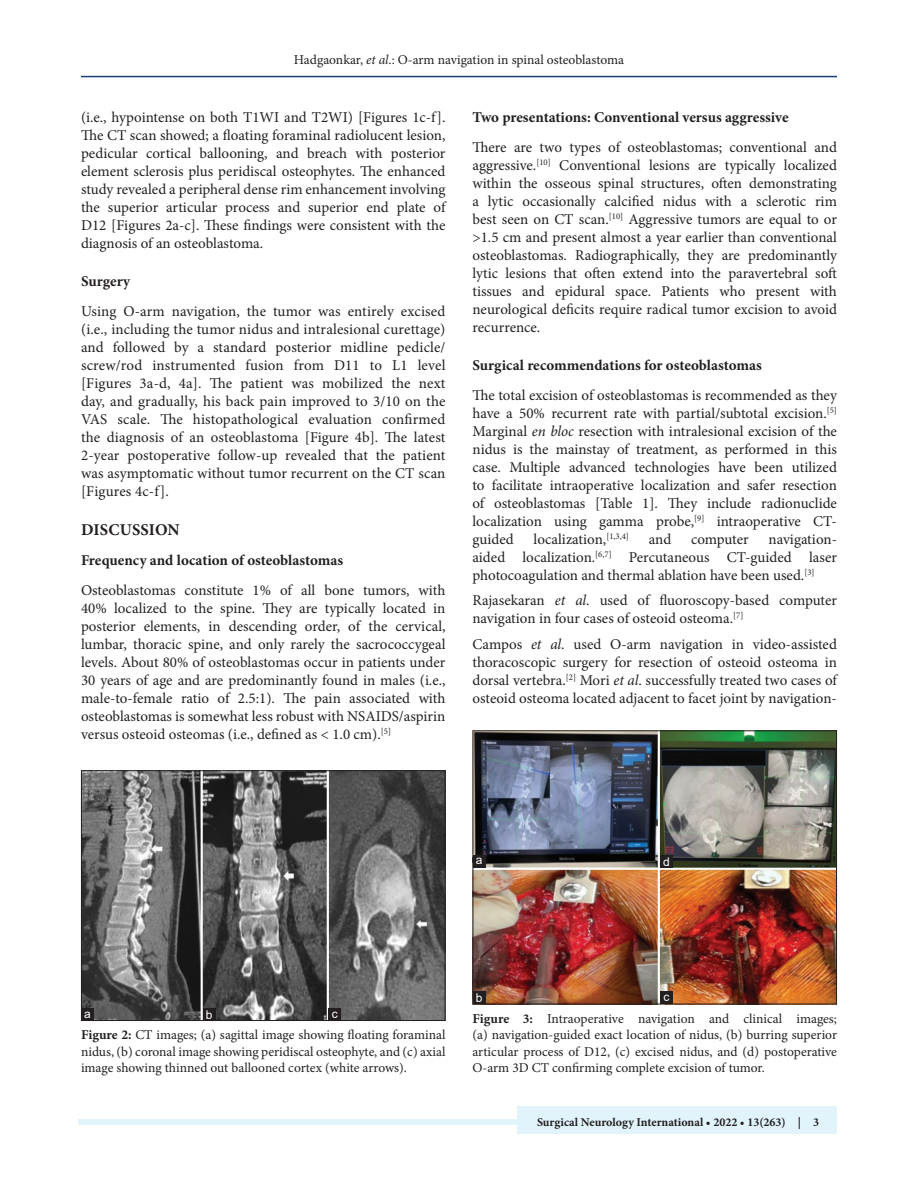
<style>
.page{position:relative;width:918px;height:1188px;background:#fff}
.page>*{position:absolute;margin:0;border:0;box-sizing:border-box;transform-origin:0 0}
.t1{font:700 16.5px "Minion Pro";letter-spacing:.01em;color:#231f20}
.TX{font:15px/18px "Minion Pro";color:#231f20;text-align:justify}
.H2_No_Above_Space{font:700 15px "Minion Pro";color:#231f20}
.FGC{font:13.5px/16.5px "Minion Pro";color:#231f20;text-align:justify}
.JF{font:700 12px "Minion Pro";color:#231f20}
.LABEL{font:12px "Arial";color:#fff}
.s1{font-style:italic}
.s2{font-weight:700}
</style>
<div class="page">
<hr style="left:81px;top:76px;width:756px;height:1px;background:#164077">
<div style="left:78px;top:1119px;width:756px;height:6px;background:#e1f4fc"></div>
<div style="left:518px;top:1106px;width:319px;height:28px;background:#e1f4fc"></div>
<img style="left:83px;top:773px;width:360px;height:246px">
<div style="left:81px;top:771px;width:364px;height:250px;border:1px solid #231f20"></div>
<div style="left:328px;top:1008px;width:13px;height:13px;background:#231f20"></div>
<div style="left:203px;top:1008px;width:13px;height:13px;background:#231f20"></div>
<div style="left:81px;top:1008px;width:13px;height:13px;background:#231f20"></div>
<img style="left:475px;top:733px;width:360px;height:269px">
<div style="left:473px;top:731px;width:364px;height:273px;border:1px solid #231f20"></div>
<div style="left:660px;top:855px;width:13px;height:13px;background:#231f20"></div>
<div style="left:660px;top:991px;width:13px;height:13px;background:#231f20"></div>
<div style="left:473px;top:991px;width:13px;height:13px;background:#231f20"></div>
<div style="left:473px;top:855px;width:13px;height:13px;background:#231f20"></div>
<p class="FGC" style="left:294px;top:51px;width:332px">Hadgaonkar, <span class="s1">et al</span>.: O-arm navigation in spinal osteoblastoma</p>
<p class="TX" style="left:81px;top:109px;width:366px">(i.e., hypointense on both T1WI and T2WI) [Figures 1c-f].<br>The CT scan showed; a floating foraminal radiolucent lesion, pedicular cortical ballooning, and breach with posterior element sclerosis plus peridiscal osteophytes. The enhanced study revealed a peripheral dense rim enhancement involving the superior articular process and superior end plate of D12 [Figures 2a-c]. These findings were consistent with the diagnosis of an osteoblastoma.</p>
<h2 class="H2_No_Above_Space" style="left:81px;top:270px;width:51px">Surgery</h2>
<p class="TX" style="left:81px;top:302px;width:366px">Using O-arm navigation, the tumor was entirely excised (i.e., including the tumor nidus and intralesional curettage) and followed by a standard posterior midline pedicle/ screw/rod instrumented fusion from D11 to L1 level [Figures 3a-d, 4a]. The patient was mobilized the next day, and gradually, his back pain improved to 3/10 on the VAS scale. The histopathological evaluation confirmed the diagnosis of an osteoblastoma [Figure 4b]. The latest 2-year postoperative follow-up revealed that the patient was asymptomatic without tumor recurrent on the CT scan [Figures 4c-f].</p>
<h1 class="t1" style="left:81px;top:518px;width:100px">DISCUSSION</h1>
<p class="H2_No_Above_Space" style="left:81px;top:549px;width:264px">Frequency and location of osteoblastomas</p>
<p class="TX" style="left:81px;top:581px;width:366px">Osteoblastomas constitute 1% of all bone tumors, with 40% localized to the spine. They are typically located in posterior elements, in descending order, of the cervical, lumbar, thoracic spine, and only rarely the sacrococcygeal levels. About 80% of osteoblastomas occur in patients under 30 years of age and are predominantly found in males (i.e., male-to-female ratio of 2.5:1). The pain associated with osteoblastomas is somewhat less robust with NSAIDS/aspirin versus osteoid osteomas (i.e., defined as &lt; 1.0 cm).<sup>[5]</sup></p>
<h2 class="H2_No_Above_Space" style="left:472px;top:107px;width:318px">Two presentations: Conventional versus aggressive</h2>
<p class="TX" style="left:472px;top:139px;width:366px">There are two types of osteoblastomas; conventional and aggressive.<sup>[10]</sup> Conventional lesions are typically localized within the osseous spinal structures, often demonstrating a lytic occasionally calcified nidus with a sclerotic rim best seen on CT scan.<sup>[10]</sup> Aggressive tumors are equal to or &gt;1.5 cm and present almost a year earlier than conventional osteoblastomas. Radiographically, they are predominantly lytic lesions that often extend into the paravertebral soft tissues and epidural space. Patients who present with neurological deficits require radical tumor excision to avoid recurrence.</p>
<h2 class="H2_No_Above_Space" style="left:472px;top:354px;width:291px">Surgical recommendations for osteoblastomas</h2>
<p class="TX" style="left:472px;top:386px;width:366px">The total excision of osteoblastomas is recommended as they have a 50% recurrent rate with partial/subtotal excision.<sup>[5] </sup>Marginal <span class="s1">en bloc</span> resection with intralesional excision of the nidus is the mainstay of treatment, as performed in this case. Multiple advanced technologies have been utilized to facilitate intraoperative localization and safer resection of osteoblastomas [Table 1]. They include radionuclide localization using gamma probe,<sup>[9]</sup> intraoperative CT&shy;guided</p>
<p class="TX" style="left:534px;top:530px;width:97px">localization,<sup>[1,3,4]</sup></p>
<p class="TX" style="left:649px;top:530px;width:24px">and</p>
<p class="TX" style="left:691px;top:530px;width:59px">computer</p>
<p class="TX" style="left:472px;top:530px;width:366px;text-indent:296px">navigation&shy;aided localization.<sup>[6,7]</sup> Percutaneous CT-guided laser photocoagulation and thermal ablation have been used.<sup>[3]</sup></p>
<p class="TX" style="left:472px;top:592px;width:366px">Rajasekaran <span class="s1">et al</span>. used of fluoroscopy-based computer navigation in four cases of osteoid osteoma.<sup>[7]</sup></p>
<p class="TX" style="left:472px;top:635px;width:366px">Campos <span class="s1">et al</span>. used O-arm navigation in video-assisted thoracoscopic surgery for resection of osteoid osteoma in dorsal vertebra.<sup>[2]</sup> Mori <span class="s1">et al</span>. successfully treated two cases of osteoid osteoma located adjacent to facet joint by navigation-</p>
<p class="LABEL" style="left:476px;top:852px;width:8px">a</p>
<p class="LABEL" style="left:663px;top:853px;width:8px">d</p>
<p class="LABEL" style="left:476px;top:990px;width:8px">b</p>
<p class="LABEL" style="left:664px;top:989px;width:7px">c</p>
<p class="LABEL" style="left:84px;top:1005px;width:8px">a</p>
<p class="LABEL" style="left:206px;top:1006px;width:8px">b</p>
<p class="LABEL" style="left:332px;top:1005px;width:7px">c</p>
<p class="FGC" style="left:472px;top:1010px;width:366px"><span class="s2">Figure 3:</span> Intraoperative navigation and clinical images; (a) navigation-guided exact location of nidus, (b) burring superior articular process of D12, (c) excised nidus, and (d) postoperative O-arm 3D CT confirming complete excision of tumor.</p>
<p class="FGC" style="left:81px;top:1027px;width:366px"><span class="s2">Figure 2:</span> CT images; (a) sagittal image showing floating foraminal nidus, (b) coronal image showing peridiscal osteophyte, and (c) axial image showing thinned out ballooned cortex (white arrows).</p>
<p class="JF" style="left:537px;top:1113px;width:284px">Surgical Neurology International • 2022 • 13(263) | 3</p>
</div>
